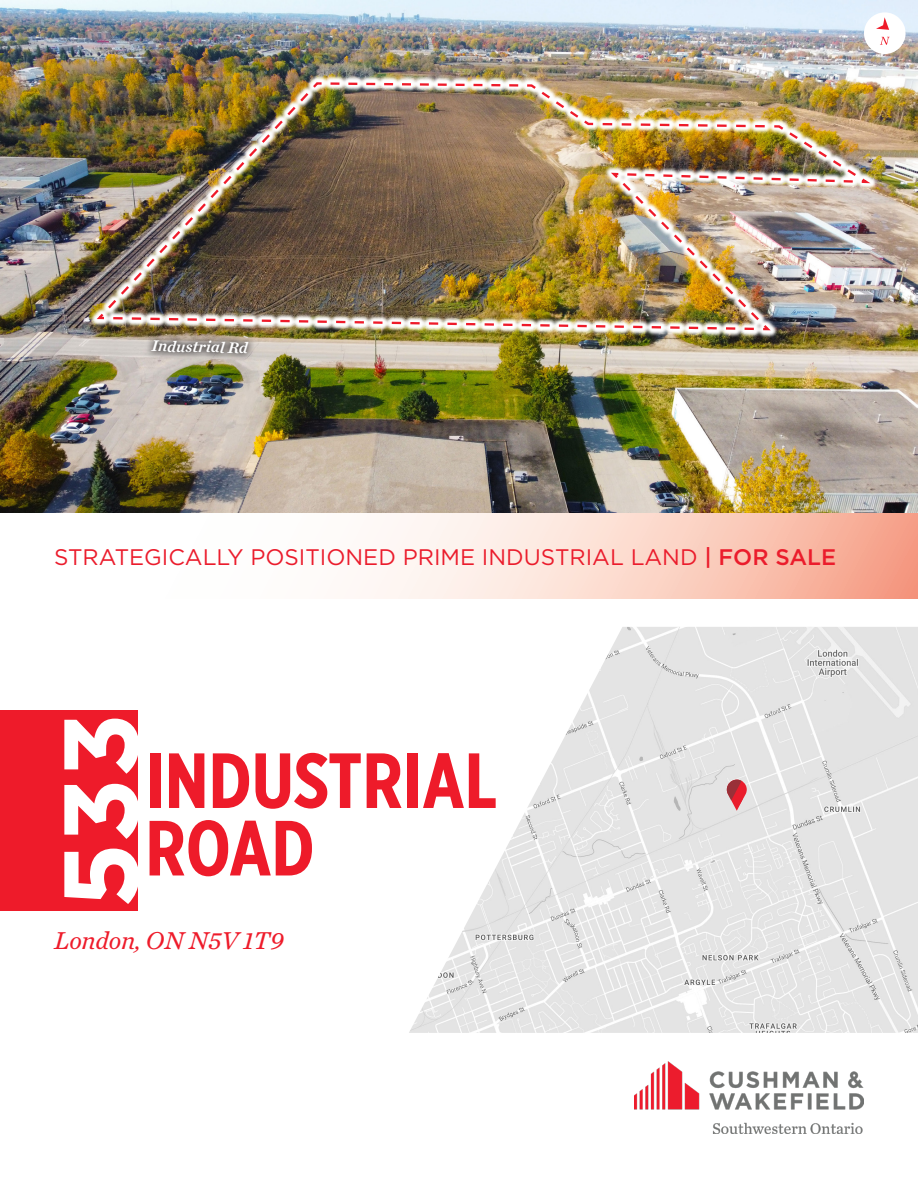
<style>
.page{position:relative;width:918px;height:1188px;background:#fff}
.page>*{position:absolute;margin:0;border:0;box-sizing:border-box;transform-origin:0 0}
.t1{font:700 105px "Gotham";color:#fff}
.t2{font:700 78px "Gotham X Narrow";color:#ee1b2a}
.t3{font:italic 25.5px "Chronicle Text G2";color:#ee1b2a}
.t4{font:22.5px "Gotham";color:#eb1c2c}
.t5{font:italic 16.2px "Chronicle Text G2 Semi";color:#fff}
.s1{font-weight:500}
</style>
<div class="page">
<img style="left:0;top:0;width:918px;height:514px">
<img style="left:90px;top:75px;width:788px;height:263px">
<img style="left:94px;top:81px;width:781px;height:251px">
<div style="left:864px;top:12px;width:42px;height:42px;background:#fff;border-radius:50%"></div>
<svg style="left:876px;top:17px;width:13px;height:13px"></svg>
<svg style="left:880px;top:37px;width:10px;height:8px"></svg>
<svg style="left:144px;top:333px;width:112px;height:28px;background:#9f978b"></svg>
<img style="left:634px;top:1061px;width:230px;height:73px">
<div style="left:0;top:710px;width:138px;height:201px;background:#ee1b2a"></div>
<svg style="left:368px;top:514px;width:550px;height:85px;background:#fbd4c7"></svg>
<img style="left:409px;top:627px;width:509px;height:406px">
<svg style="left:727px;top:780px;width:20px;height:31px"></svg>
<p class="t5" style="left:152px;top:333px;width:98px;rotate:1deg">Industrial Rd</p>
<p class="t4" style="left:54px;top:543px;width:784px">STRATEGICALLY POSITIONED PRIME INDUSTRIAL LAND <span class="s1">| FOR SALE</span></p>
<p class="t1" style="left:31px;top:909px;width:198px;rotate:-90deg">533</p>
<p class="t2" style="left:145px;top:733px;width:353px">INDUSTRIAL</p>
<p class="t2" style="left:145px;top:800px;width:171px">ROAD</p>
<p class="t3" style="left:54px;top:921px;width:231px">London, ON N5V 1T9</p>
</div>
